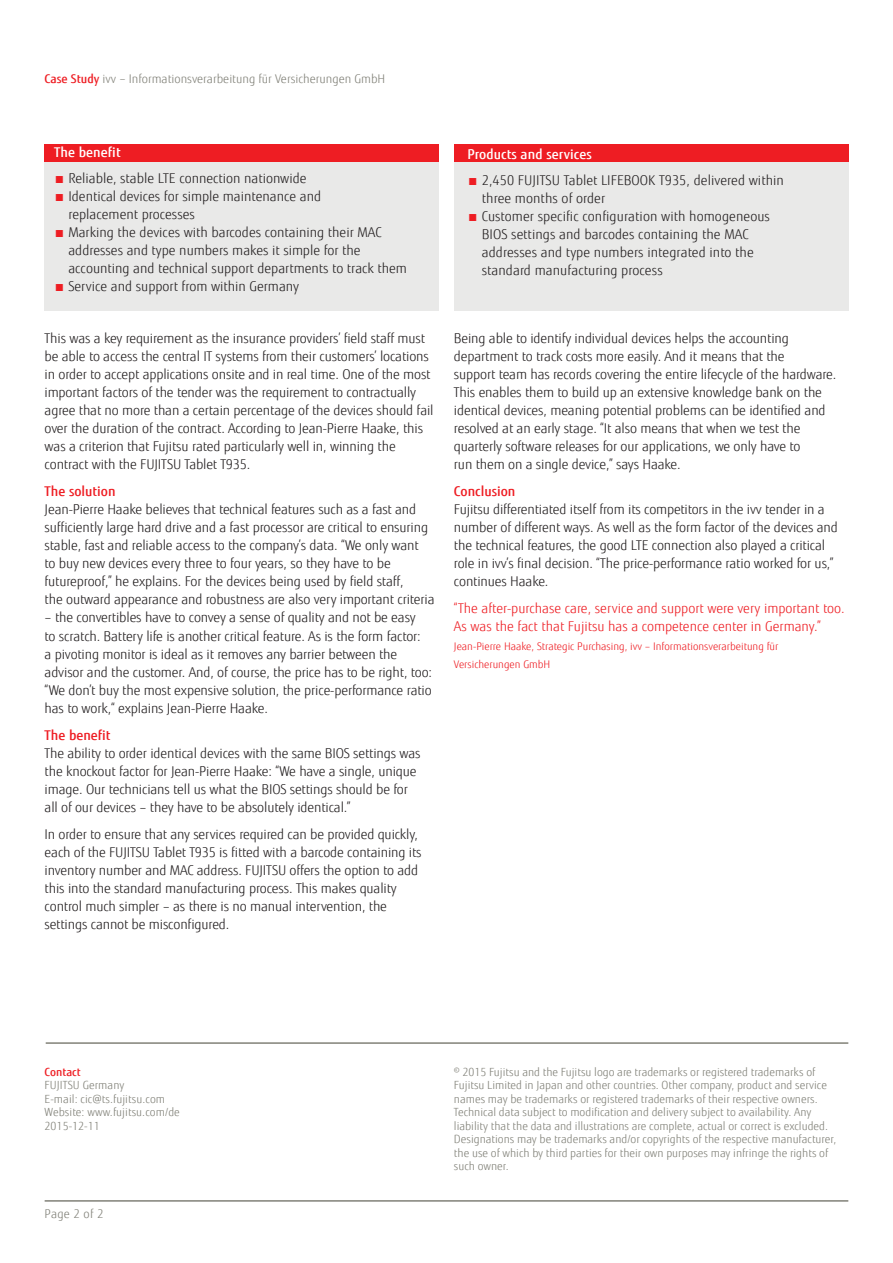
<style>
.page{position:relative;width:893px;height:1263px;background:#fff}
.page>*{position:absolute;margin:0;border:0;box-sizing:border-box;transform-origin:0 0}
.copy{font:300 13.5px/18px "Fujitsu Sans";letter-spacing:-.01em;color:#231f20}
.copy-2{font:300 13.5px/18px "Fujitsu Sans";color:#ee1d23}
.copy-3{font:500 13.5px "Fujitsu Sans";color:#ee1d23}
.copy-4{font:500 13.5px "Fujitsu Sans";letter-spacing:.005em;color:#fff}
.copy-5{font:300 12px "Fujitsu Sans";color:#818178}
.intro{font:300 11.25px/13.5px "Fujitsu Sans";color:#818178}
.intro-2{font:500 11.25px "Fujitsu Sans";color:#ee1d23}
.copy-6{font:300 10.5px/18px "Fujitsu Sans";color:#ee1d23}
.s1{font-weight:500;color:#ee1d23}
.s2{color:#ee1d23}
</style>
<div class="page">
<div style="left:45px;top:144px;width:394px;height:166px;background:#e9e9e8"></div>
<div style="left:454px;top:144px;width:394px;height:166px;background:#e9e9e8"></div>
<div style="left:45px;top:144px;width:394px;height:18px;background:#ee1d23"></div>
<div style="left:454px;top:144px;width:394px;height:18px;background:#ee1d23"></div>
<hr style="left:46px;top:1042px;width:802px;height:2px;background:#818178">
<hr style="left:45px;top:1200px;width:803px;height:2px;background:#818178">
<p class="copy-5" style="left:45px;top:72px;width:342px"><span class="s1">Case Study</span> ivv – Informationsverarbeitung für Versicherungen GmbH</p>
<p class="copy-4" style="left:54px;top:144px;width:68px">The benefit</p>
<p class="copy" style="left:54px;top:170px;width:254px"><span class="s2">■</span> Reliable, stable LTE connection nationwide</p>
<p class="copy" style="left:68px;top:188px;width:254px;text-indent:-14px"><span class="s2">■</span> Identical devices for simple maintenance and replacement processes</p>
<p class="copy" style="left:68px;top:224px;width:340px;text-indent:-14px"><span class="s2">■</span> Marking the devices with barcodes containing their MAC addresses and type numbers makes it simple for the accounting and technical support departments to track them</p>
<p class="copy" style="left:54px;top:278px;width:246px"><span class="s2">■</span> Service and support from within Germany</p>
<p class="copy" style="left:45px;top:329px;width:390px">This was a key requirement as the insurance providers’ field staff must be able to access the central IT systems from their customers’ locations in order to accept applications onsite and in real time. One of the most important factors of the tender was the requirement to contractually agree that no more than a certain percentage of the devices should fail over the duration of the contract. According to Jean-Pierre Haake, this was a criterion that Fujitsu rated particularly well in, winning the contract with the FUJITSU Tablet T935.</p>
<p class="copy-3" style="left:45px;top:483px;width:72px">The solution</p>
<p class="copy" style="left:45px;top:500px;width:391px">Jean-Pierre Haake believes that technical features such as a fast and sufficiently large hard drive and a fast processor are critical to ensuring stable, fast and reliable access to the company’s data. “We only want<br>to buy new devices every three to four years, so they have to be futureproof,” he explains. For the devices being used by field staff,<br>the outward appearance and robustness are also very important criteria</p>
<p class="copy" style="left:45px;top:609px;width:389px">– the convertibles have to convey a sense of quality and not be easy<br>to scratch. Battery life is another critical feature. As is the form factor:<br>a pivoting monitor is ideal as it removes any barrier between the advisor and the customer. And, of course, the price has to be right, too: “We don’t buy the most expensive solution, the price-performance ratio has to work,“ explains Jean-Pierre Haake.</p>
<p class="copy-3" style="left:45px;top:727px;width:67px">The benefit</p>
<p class="copy" style="left:45px;top:744px;width:377px">The ability to order identical devices with the same BIOS settings was the knockout factor for Jean-Pierre Haake: “We have a single, unique image. Our technicians tell us what the BIOS settings should be for all of our devices – they have to be absolutely identical.”</p>
<p class="copy" style="left:45px;top:825px;width:379px">In order to ensure that any services required can be provided quickly, each of the FUJITSU Tablet T935 is fitted with a barcode containing its inventory number and MAC address. FUJITSU offers the option to add this into the standard manufacturing process. This makes quality control much simpler – as there is no manual intervention, the settings cannot be misconfigured.</p>
<p class="copy-4" style="left:467px;top:145px;width:126px">Products and services</p>
<p class="copy" style="left:482px;top:171px;width:304px;text-indent:-14px"><span class="s2">■</span> 2,450 FUJITSU Tablet LIFEBOOK T935, delivered within three months of order</p>
<p class="copy" style="left:482px;top:207px;width:290px;text-indent:-14px"><span class="s2">■</span> Customer specific configuration with homogeneous BIOS settings and barcodes containing the MAC addresses and type numbers integrated into the standard manufacturing process</p>
<p class="copy" style="left:454px;top:329px;width:384px">Being able to identify individual devices helps the accounting department to track costs more easily. And it means that the<br>support team has records covering the entire lifecycle of the hardware.<br>This enables them to build up an extensive knowledge bank on the identical devices, meaning potential problems can be identified and resolved at an early stage. “It also means that when we test the quarterly software releases for our applications, we only have to<br>run them on a single device,” says Haake.</p>
<p class="copy-3" style="left:454px;top:483px;width:63px">Conclusion</p>
<p class="copy" style="left:454px;top:500px;width:385px">Fujitsu differentiated itself from its competitors in the ivv tender in a number of different ways. As well as the form factor of the devices and the technical features, the good LTE connection also played a critical role in ivv’s final decision. “The price-performance ratio worked for us,” continues Haake.</p>
<p class="copy-2" style="left:454px;top:600px;width:392px">“The after-purchase care, service and support were very important too.<br>As was the fact that Fujitsu has a competence center in Germany.”</p>
<p class="copy-6" style="left:454px;top:637px;width:326px">Jean-Pierre Haake, Strategic Purchasing, ivv – Informationsverarbeitung für<br>Versicherungen GmbH</p>
<p class="intro-2" style="left:45px;top:1065px;width:38px">Contact</p>
<p class="intro" style="left:45px;top:1078px;width:81px">FUJITSU Germany</p>
<p class="intro" style="left:45px;top:1092px;width:122px">E-mail: cic@ts.fujitsu.com</p>
<p class="intro" style="left:45px;top:1105px;width:137px">Website: www.fujitsu.com/de</p>
<p class="intro" style="left:45px;top:1119px;width:57px">2015-12-11</p>
<p class="copy-5" style="left:45px;top:1207px;width:60px">Page 2 of 2</p>
<p class="intro" style="left:454px;top:1065px;width:384px">© 2015 Fujitsu and the Fujitsu logo are trademarks or registered trademarks of Fujitsu Limited in Japan and other countries. Other company, product and service names may be trademarks or registered trademarks of their respective owners.<br>Technical data subject to modification and delivery subject to availability. Any liability that the data and illustrations are complete, actual or correct is excluded.<br>Designations may be trademarks and/or copyrights of the respective manufacturer, the use of which by third parties for their own purposes may infringe the rights of such owner.</p>
</div>
